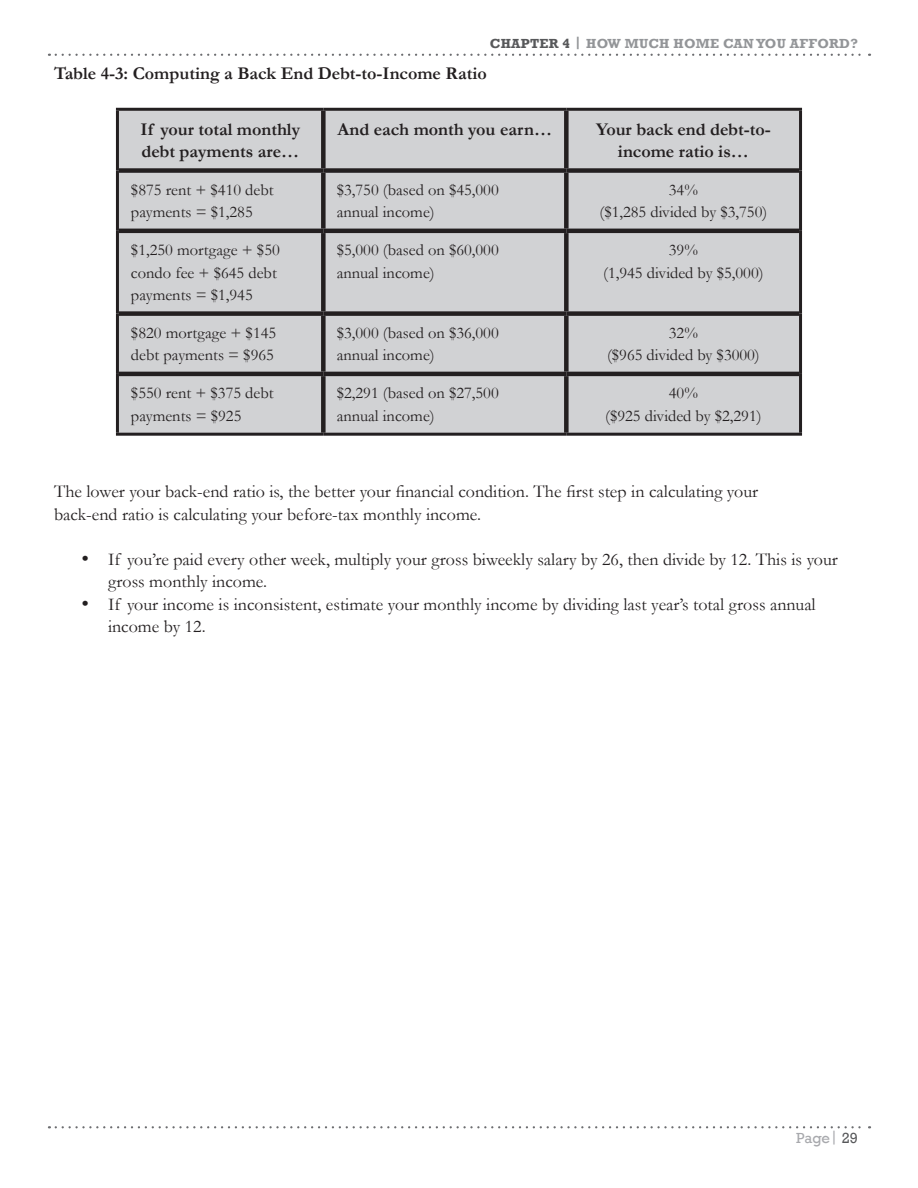
<style>
.page{position:relative;width:918px;height:1188px;background:#fff}
.page>*{position:absolute;margin:0;border:0;box-sizing:border-box;transform-origin:0 0}
.t1{font:18px/22.5px "Garamond";color:#231f20}
.t2{font:700 18px/22.5px "Garamond";color:#231f20}
.t3{font:16.5px/22.5px "Garamond";color:#231f20}
.t4{font:15px "Rockwell";letter-spacing:-.01em;color:#a8a9ad}
.t5{font:700 13.5px "Rockwell";letter-spacing:.02em;color:#939598}
.s1{color:#57585a}
</style>
<div class="page">
<svg style="left:56px;top:54px;width:814px;height:2px"></svg>
<svg style="left:56px;top:1126px;width:814px;height:2px"></svg>
<div style="left:117px;top:109px;width:206px;height:62px;background:#d1d2d4"></div>
<div style="left:323px;top:109px;width:243px;height:62px;background:#d1d2d4"></div>
<div style="left:566px;top:109px;width:235px;height:62px;background:#d1d2d4"></div>
<div style="left:117px;top:171px;width:206px;height:60px;background:#d1d2d4"></div>
<div style="left:323px;top:171px;width:243px;height:60px;background:#d1d2d4"></div>
<div style="left:566px;top:171px;width:235px;height:60px;background:#d1d2d4"></div>
<div style="left:117px;top:231px;width:206px;height:83px;background:#d1d2d4"></div>
<div style="left:323px;top:231px;width:243px;height:83px;background:#d1d2d4"></div>
<div style="left:566px;top:231px;width:235px;height:83px;background:#d1d2d4"></div>
<div style="left:117px;top:314px;width:206px;height:60px;background:#d1d2d4"></div>
<div style="left:323px;top:314px;width:243px;height:60px;background:#d1d2d4"></div>
<div style="left:566px;top:314px;width:235px;height:60px;background:#d1d2d4"></div>
<div style="left:117px;top:374px;width:206px;height:60px;background:#d1d2d4"></div>
<div style="left:323px;top:374px;width:243px;height:60px;background:#d1d2d4"></div>
<div style="left:566px;top:374px;width:235px;height:60px;background:#d1d2d4"></div>
<div style="left:321px;top:111px;width:5px;height:57px;background:#231f20"></div>
<div style="left:564px;top:111px;width:5px;height:57px;background:#231f20"></div>
<div style="left:119px;top:168px;width:204px;height:5px;background:#231f20"></div>
<div style="left:323px;top:168px;width:243px;height:5px;background:#231f20"></div>
<div style="left:321px;top:173px;width:5px;height:56px;background:#231f20"></div>
<div style="left:566px;top:168px;width:233px;height:5px;background:#231f20"></div>
<div style="left:564px;top:173px;width:5px;height:56px;background:#231f20"></div>
<hr style="left:119px;top:229px;width:204px;height:4px;background:#231f20">
<hr style="left:323px;top:229px;width:243px;height:4px;background:#231f20">
<div style="left:321px;top:233px;width:5px;height:78px;background:#231f20"></div>
<hr style="left:566px;top:229px;width:233px;height:4px;background:#231f20">
<div style="left:564px;top:233px;width:5px;height:78px;background:#231f20"></div>
<div style="left:119px;top:311px;width:204px;height:5px;background:#231f20"></div>
<div style="left:323px;top:311px;width:243px;height:5px;background:#231f20"></div>
<div style="left:321px;top:316px;width:5px;height:56px;background:#231f20"></div>
<div style="left:566px;top:311px;width:233px;height:5px;background:#231f20"></div>
<div style="left:564px;top:316px;width:5px;height:56px;background:#231f20"></div>
<hr style="left:119px;top:372px;width:204px;height:4px;background:#231f20">
<hr style="left:323px;top:372px;width:243px;height:4px;background:#231f20">
<div style="left:321px;top:376px;width:5px;height:57px;background:#231f20"></div>
<hr style="left:566px;top:372px;width:233px;height:4px;background:#231f20">
<div style="left:564px;top:376px;width:5px;height:57px;background:#231f20"></div>
<hr style="left:116px;top:108px;width:207px;height:3px;background:#231f20">
<hr style="left:116px;top:111px;width:3px;height:60px;background:#231f20">
<hr style="left:323px;top:108px;width:243px;height:3px;background:#231f20">
<hr style="left:566px;top:108px;width:236px;height:3px;background:#231f20">
<hr style="left:799px;top:111px;width:3px;height:60px;background:#231f20">
<hr style="left:116px;top:171px;width:3px;height:60px;background:#231f20">
<hr style="left:799px;top:171px;width:3px;height:60px;background:#231f20">
<hr style="left:116px;top:231px;width:3px;height:83px;background:#231f20">
<hr style="left:799px;top:231px;width:3px;height:83px;background:#231f20">
<hr style="left:116px;top:314px;width:3px;height:60px;background:#231f20">
<hr style="left:799px;top:314px;width:3px;height:60px;background:#231f20">
<hr style="left:116px;top:374px;width:3px;height:59px;background:#231f20">
<hr style="left:799px;top:374px;width:3px;height:59px;background:#231f20">
<hr style="left:116px;top:433px;width:207px;height:3px;background:#231f20">
<hr style="left:323px;top:433px;width:243px;height:3px;background:#231f20">
<hr style="left:566px;top:433px;width:236px;height:3px;background:#231f20">
<p class="t5" style="left:490px;top:35px;width:370px"><span class="s1">CHAPTER 4</span> | HOW MUCH HOME CAN YOU AFFORD?</p>
<p class="t2" style="left:54px;top:62px;width:435px">Table 4-3: Computing a Back End Debt-to-Income Ratio</p>
<p class="t2" style="left:141px;top:117px;width:161px">If your total monthly debt payments are…</p>
<p class="t2" style="left:338px;top:117px;width:216px">And each month you earn…</p>
<p class="t2" style="left:596px;top:117px;width:176px;text-align:center">Your back end debt-to&shy;income ratio is…</p>
<p class="t3" style="left:131px;top:178px;width:144px">$875 rent + $410 debt payments = $1,285</p>
<p class="t3" style="left:337px;top:178px;width:163px">$3,750 (based on $45,000 annual income)</p>
<p class="t3" style="left:600px;top:178px;width:169px;text-align:center">34%<br>($1,285 divided by $3,750)</p>
<p class="t3" style="left:131px;top:239px;width:150px">$1,250 mortgage + $50 condo fee + $645 debt payments = $1,945</p>
<p class="t3" style="left:337px;top:239px;width:163px">$5,000 (based on $60,000 annual income)</p>
<p class="t3" style="left:603px;top:239px;width:162px;text-align:center">39%<br>(1,945 divided by $5,000)</p>
<p class="t3" style="left:131px;top:321px;width:147px">$820 mortgage + $145 debt payments = $965</p>
<p class="t3" style="left:337px;top:321px;width:163px">$3,000 (based on $36,000 annual income)</p>
<p class="t3" style="left:607px;top:321px;width:154px;text-align:center">32%<br>($965 divided by $3000)</p>
<p class="t3" style="left:131px;top:382px;width:144px">$550 rent + $375 debt payments = $925</p>
<p class="t3" style="left:337px;top:382px;width:163px">$2,291 (based on $27,500 annual income)</p>
<p class="t3" style="left:605px;top:382px;width:158px;text-align:center">40%<br>($925 divided by $2,291)</p>
<p class="t1" style="left:54px;top:480px;width:706px">The lower your back-end ratio is, the better your financial condition. The first step in calculating your</p>
<p class="t1" style="left:54px;top:503px;width:428px">back-end ratio is calculating your before-tax monthly income.</p>
<p class="t1" style="left:108px;top:548px;width:731px;text-indent:-27px">• If you’re paid every other week, multiply your gross biweekly salary by 26, then divide by 12. This is your gross monthly income.</p>
<p class="t1" style="left:108px;top:593px;width:709px;text-indent:-27px">• If your income is inconsistent, estimate your monthly income by dividing last year’s total gross annual income by 12.</p>
<p class="t4" style="left:796px;top:1129px;width:63px">Page| <span class="s1">29</span></p>
</div>
